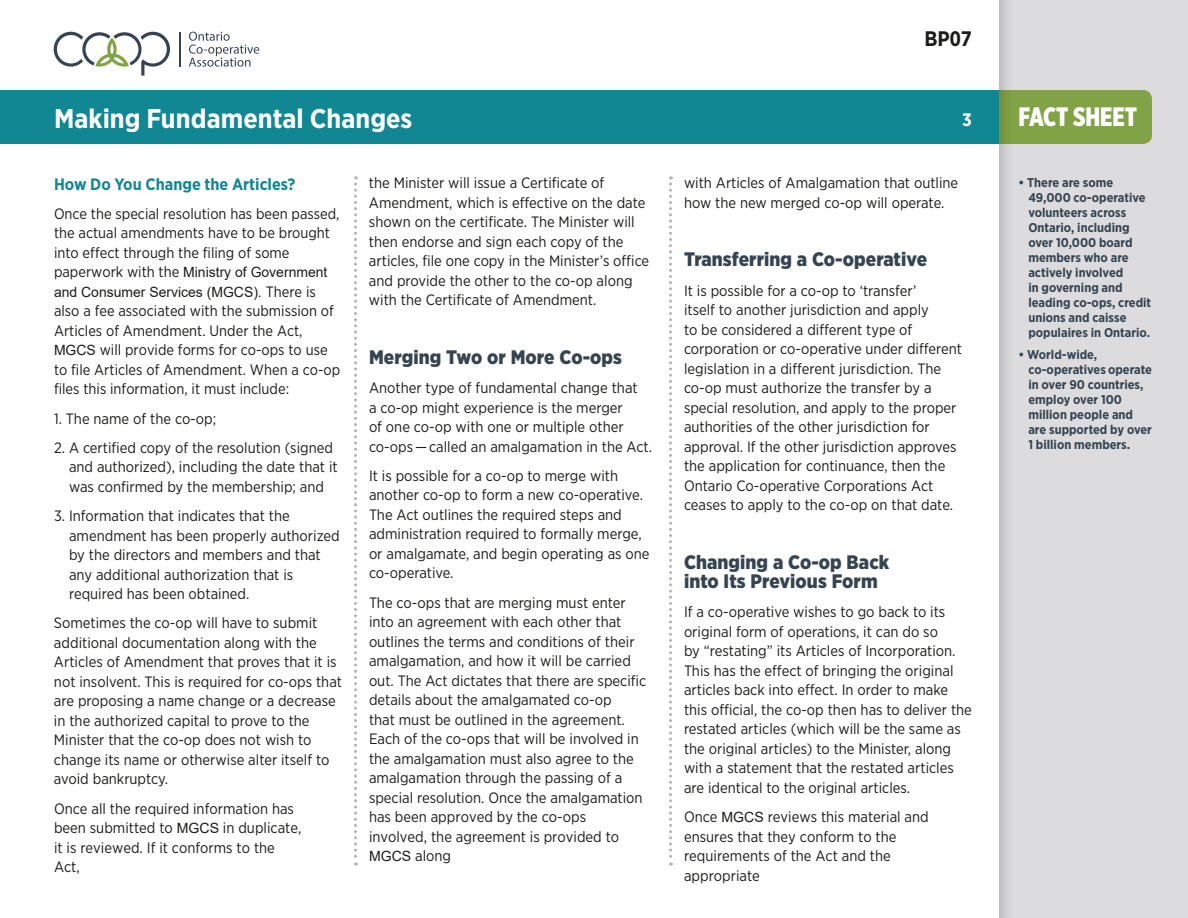
<style>
.page{position:relative;width:1188px;height:918px;background:#dcdcdf}
.page>*{position:absolute;margin:0;border:0;box-sizing:border-box;transform-origin:0 0}
.t1{font:700 27px "Gotham Narrow";color:#fff}
.t2{font:900 26.7px "Gotham X Narrow";color:#fff}
.t3{font:700 21px "Gotham Narrow";color:#1c1c1a}
.Heading_2{font:900 19.5px/19.5px "Gotham Narrow";letter-spacing:.005em;color:#354450}
.t4{font:700 18px "Gotham Narrow";color:#fff}
.Heading_3{font:700 16.5px "Gotham Narrow";color:#118794}
.Body_Text{font:15px/19.5px "Gotham Narrow";color:#1c1c1a}
.Body_Text-2{font:14.1px/19.5px "Arial";color:#1c1c1a}
.Sidebar_Bullets{font:700 12.75px/15px "Gotham Narrow";color:#354450}
.s1{font-family:"Gotham Narrow";font-size:15px}
.s2{font-family:"Arial";font-size:14.1px}
</style>
<div class="page">
<div style="left:1015px;top:90px;width:137px;height:54px;background:#82a345"></div>
<div style="left:0;top:0;width:999px;height:918px;background:#fff"></div>
<svg style="left:54px;top:32px;width:116px;height:44px"></svg>
<svg style="left:189px;top:32px;width:70px;height:35px"></svg>
<hr style="left:179px;top:32px;width:2px;height:34px;background:#354450">
<div style="left:0;top:90px;width:999px;height:54px;background:#118794"></div>
<svg style="left:354px;top:176px;width:3px;height:690px"></svg>
<svg style="left:669px;top:176px;width:3px;height:690px"></svg>
<h3 class="t3" style="left:924px;top:25px;width:49px">BP07</h3>
<h1 class="t1" style="left:54px;top:101px;width:360px">Making Fundamental Changes</h1>
<p class="t4" style="left:962px;top:108px;width:11px">3</p>
<p class="Heading_3" style="left:54px;top:173px;width:243px">How Do You Change the Articles?</p>
<p class="Body_Text" style="left:54px;top:204px;width:287px">Once the special resolution has been passed, the actual amendments have to be brought into effect through the filing of some</p>
<p class="Body_Text-2" style="left:54px;top:262px;width:275px"><span class="s1">paperwork with the</span> Ministry of Government and Consumer Services (MGCS). <span class="s1">There is</span></p>
<p class="Body_Text" style="left:54px;top:301px;width:288px">also a fee associated with the submission of Articles of Amendment. Under the Act, <span class="s2">MGCS</span> will provide forms for co‑ops to use to file Articles of Amendment. When a co‑op files this information, it must include:</p>
<p class="Body_Text" style="left:54px;top:408px;width:164px">1. The name of the co‑op;</p>
<p class="Body_Text" style="left:69px;top:438px;width:270px;text-indent:-15px">2. A certified copy of the resolution (signed and authorized), including the date that it was confirmed by the membership; and</p>
<p class="Body_Text" style="left:69px;top:506px;width:272px;text-indent:-15px">3. Information that indicates that the amendment has been properly authorized by the directors and members and that any additional authorization that is required has been obtained.</p>
<p class="Body_Text" style="left:54px;top:613px;width:290px">Sometimes the co‑op will have to submit additional documentation along with the Articles of Amendment that proves that it is not insolvent. This is required for co‑ops that are proposing a name change or a decrease in the authorized capital to prove to the Minister that the co‑op does not wish to change its name or otherwise alter itself to avoid bankruptcy.</p>
<p class="Body_Text" style="left:54px;top:798px;width:249px">Once all the required information has been submitted to <span class="s2">MGCS</span> in duplicate, it is reviewed. If it conforms to the<br>Act,</p>
<p class="Body_Text" style="left:369px;top:173px;width:282px">the Minister will issue a Certificate of Amendment, which is effective on the date shown on the certificate. The Minister will then endorse and sign each copy of the articles, file one copy in the Minister’s office and provide the other to the co‑op along with the Certificate of Amendment.</p>
<p class="Heading_2" style="left:369px;top:347px;width:255px">Merging Two or More Co‑ops</p>
<p class="Body_Text" style="left:369px;top:378px;width:285px">Another type of fundamental change that<br>a co‑op might experience is the merger<br>of one co‑op with one or multiple other co‑ops — called an amalgamation in the Act.</p>
<p class="Body_Text" style="left:369px;top:466px;width:282px">It is possible for a co‑op to merge with another co‑op to form a new co‑operative.<br>The Act outlines the required steps and administration required to formally merge, or amalgamate, and begin operating as one co‑operative.</p>
<p class="Body_Text" style="left:369px;top:592px;width:279px">The co‑ops that are merging must enter into an agreement with each other that outlines the terms and conditions of their amalgamation, and how it will be carried out. The Act dictates that there are specific details about the amalgamated co‑op<br>that must be outlined in the agreement.<br>Each of the co‑ops that will be involved in the amalgamation must also agree to the amalgamation through the passing of a special resolution. Once the amalgamation has been approved by the co‑ops involved, the agreement is provided to <span class="s2">MGCS</span> along</p>
<p class="Body_Text" style="left:684px;top:173px;width:276px">with Articles of Amalgamation that outline how the new merged co‑op will operate.</p>
<p class="Heading_2" style="left:684px;top:250px;width:245px">Transferring a Co‑operative</p>
<p class="Body_Text" style="left:684px;top:280px;width:280px">It is possible for a co‑op to ‘transfer’<br>itself to another jurisdiction and apply<br>to be considered a different type of corporation or co‑operative under different legislation in a different jurisdiction. The co‑op must authorize the transfer by a special resolution, and apply to the proper authorities of the other jurisdiction for approval. If the other jurisdiction approves the application for continuance, then the Ontario Co‑operative Corporations Act ceases to apply to the co‑op on that date.</p>
<p class="Heading_2" style="left:684px;top:552px;width:207px">Changing a Co‑op Back into Its Previous Form</p>
<p class="Body_Text" style="left:684px;top:602px;width:289px">If a co‑operative wishes to go back to its original form of operations, it can do so<br>by “restating” its Articles of Incorporation.<br>This has the effect of bringing the original articles back into effect. In order to make this official, the co‑op then has to deliver the restated articles (which will be the same as the original articles) to the Minister, along with a statement that the restated articles are identical to the original articles.</p>
<p class="Body_Text" style="left:684px;top:807px;width:246px">Once <span class="s2">MGCS</span> reviews this material and ensures that they conform to the requirements of the Act and the appropriate</p>
<h2 class="t2" style="left:1019px;top:100px;width:120px">FACT SHEET</h2>
<p class="Sidebar_Bullets" style="left:1028px;top:175px;width:124px;text-indent:-10px">• There are some<br>49,000 co‑operative volunteers across<br>Ontario, including over 10,000 board members who are actively involved<br>in governing and leading co‑ops, credit unions and caisse populaires in Ontario.</p>
<p class="Sidebar_Bullets" style="left:1028px;top:347px;width:125px;text-indent:-10px">• World-wide, co‑operatives operate in over 90 countries, employ over 100 million people and are supported by over<br>1 billion members.</p>
</div>
